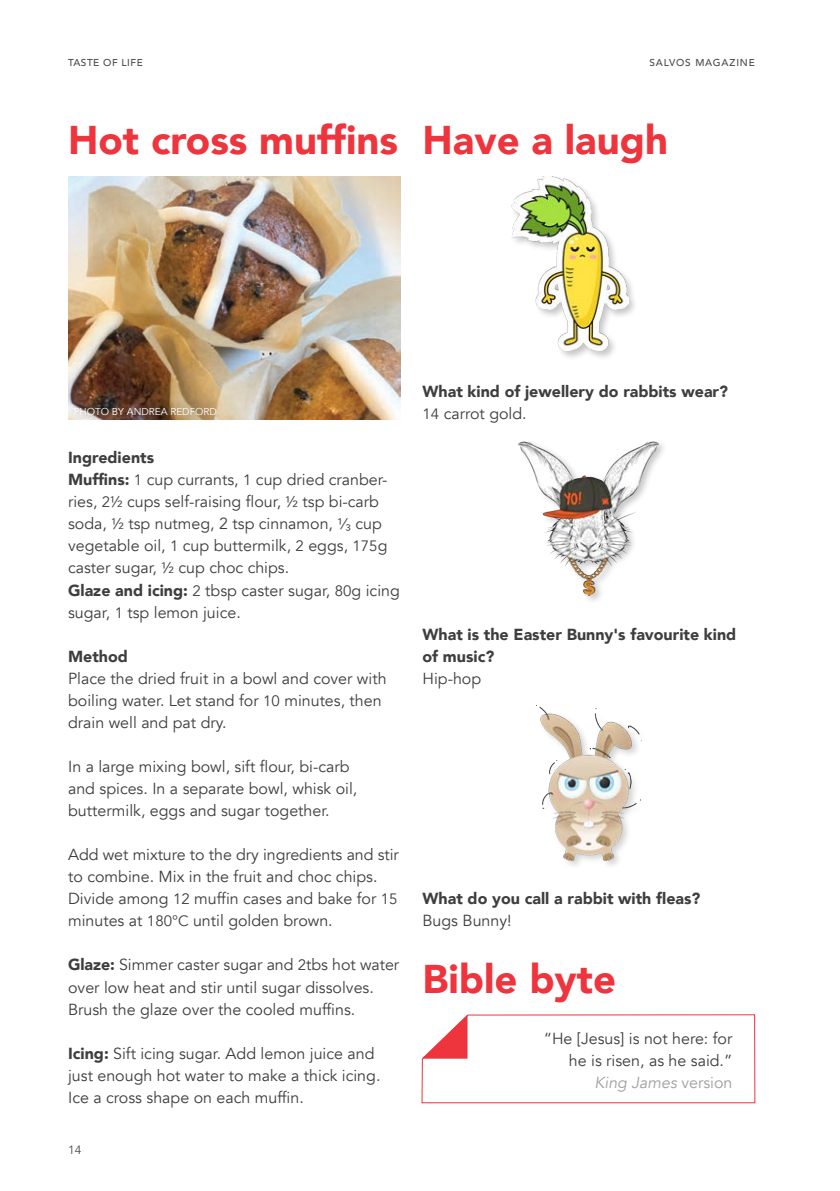
<style>
.page{position:relative;width:840px;height:1191px;background:#fff}
.page>*{position:absolute;margin:0;border:0;box-sizing:border-box;transform-origin:0 0}
.Heading_-_Red_Pag{font:900 40px "Avenir";color:#ee343d}
.Recipe_-_Body{font:16px/22px "Avenir";color:#3e3e3f}
.Body{font:900 16px/22px "Avenir";color:#3e3e3f}
.Tip_-_Body{font:16px/22px "Avenir";color:#3e3e3f;text-align:right}
.Recipe_-_Body-2{font:900 16px "Avenir";color:#3e3e3f}
.Tip_-_Body_Refere{font:italic 16px "Avenir";color:#9d9fa2}
.t1{font:12px "Avenir";color:#4b4c4d}
.Image_Credit{font:10px "Avenir";color:#fff}
.Page_name_-_Left{font:500 10px "Avenir";letter-spacing:.08em;color:#4b4c4d}
.Page_name_-_Left-2{font:500 10px "Avenir";letter-spacing:.055em;color:#4b4c4d}
.s1{font-weight:900}
.s2{font-size:15px}
.s3{font-weight:400;font-size:15px}
.s4{font-weight:400}
.s5{font-style:normal}
</style>
<div class="page">
<svg style="left:421px;top:1014px;width:334px;height:89px"></svg>
<img style="left:68px;top:176px;width:332px;height:243px">
<div style="left:509px;top:175px;width:128px;height:186px;background:#231f20;opacity:.25"></div>
<img style="left:511px;top:176px;width:116px;height:175px">
<img style="left:518px;top:441px;width:140px;height:154px">
<img style="left:539px;top:706px;width:102px;height:154px">
<div style="left:64px;top:397px;width:162px;height:28px;background:#231f20;opacity:.3"></div>
<p class="Page_name_-_Left-2" style="left:68px;top:54px;width:76px">TASTE OF LIFE</p>
<p class="Page_name_-_Left" style="left:649px;top:54px;width:107px">SALVOS MAGAZINE</p>
<p class="Heading_-_Red_Pag" style="left:68px;top:106px;width:331px">Hot cross muffins</p>
<p class="Heading_-_Red_Pag" style="left:422px;top:106px;width:247px">Have a laugh</p>
<p class="Image_Credit" style="left:74px;top:406px;width:145px">PHOTO BY ANDREA REDFORD</p>
<p class="Recipe_-_Body-2" style="left:68px;top:444px;width:87px">Ingredients</p>
<p class="Recipe_-_Body" style="left:68px;top:469px;width:321px"><span class="s1">Muffins:</span> <span class="s2">1</span> cup currants, <span class="s2">1</span> cup dried cranber&shy;ries, <span class="s2">2½</span> cups self-raising flour, <span class="s2">½</span> tsp bi-carb soda, <span class="s2">½</span> tsp nutmeg, 2 tsp cinnamon, <span class="s2">¹⁄</span><sub>³</sub> cup vegetable oil, <span class="s2">1</span> cup buttermilk, <span class="s2">2</span> eggs, <span class="s2">175</span>g caster sugar, <span class="s2">½</span> cup choc chips.</p>
<p class="Recipe_-_Body" style="left:68px;top:579px;width:333px"><span class="s1">Glaze and icing:</span> <span class="s2">2</span> tbsp caster sugar, <span class="s2">80</span>g icing sugar, <span class="s2">1</span> tsp lemon juice.</p>
<p class="Recipe_-_Body-2" style="left:68px;top:642px;width:61px">Method</p>
<p class="Recipe_-_Body" style="left:68px;top:667px;width:320px">Place the dried fruit in a bowl and cover with boiling water. Let stand for <span class="s2">10</span> minutes, then drain well and pat dry.</p>
<p class="Recipe_-_Body" style="left:68px;top:755px;width:290px">In a large mixing bowl, sift flour, bi-carb and spices. In a separate bowl, whisk oil, buttermilk, eggs and sugar together.</p>
<p class="Recipe_-_Body" style="left:68px;top:844px;width:332px">Add wet mixture to the dry ingredients and stir to combine. Mix in the fruit and choc chips.<br>Divide among <span class="s2">12</span> muffin cases and bake for <span class="s2">15 </span>minutes at <span class="s2">180°C</span> until golden brown.</p>
<p class="Recipe_-_Body" style="left:68px;top:954px;width:332px"><span class="s1">Glaze:</span> Simmer caster sugar and <span class="s2">2</span>tbs hot water over low heat and stir until sugar dissolves.<br>Brush the glaze over the cooled muffins.</p>
<p class="Recipe_-_Body" style="left:68px;top:1042px;width:313px"><span class="s1">Icing:</span> Sift icing sugar. Add lemon juice and just enough hot water to make a thick icing.<br>Ice a cross shape on each muffin.</p>
<p class="t1" style="left:68px;top:1142px;width:15px">14</p>
<p class="Body" style="left:422px;top:380px;width:307px">What kind of jewellery do rabbits wear?<br><span class="s3">14</span> <span class="s4">carrot gold.</span></p>
<p class="Body" style="left:422px;top:622px;width:315px">What is the Easter Bunny's favourite kind of music?<br><span class="s4">Hip-hop</span></p>
<p class="Body" style="left:422px;top:887px;width:279px">What do you call a rabbit with fleas?<br><span class="s4">Bugs Bunny!</span></p>
<p class="Heading_-_Red_Pag" style="left:422px;top:944px;width:195px">Bible byte</p>
<p class="Tip_-_Body" style="left:543px;top:1028px;width:190px">“He [Jesus] is not here: for he is risen, as he said.”</p>
<p class="Tip_-_Body_Refere" style="left:594px;top:1073px;width:139px">King James <span class="s5">version</span></p>
</div>
